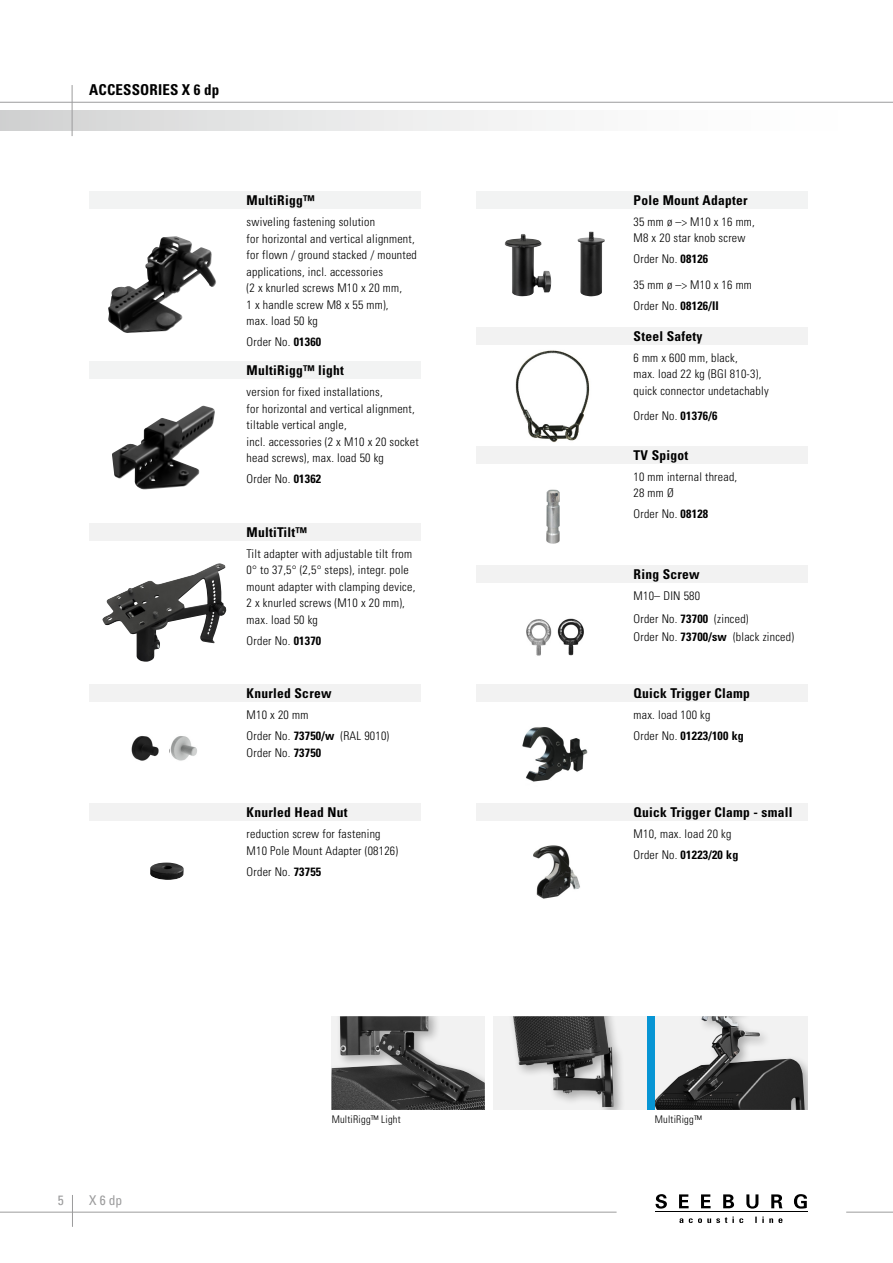
<style>
.page{position:relative;width:893px;height:1263px;background:#fff}
.page>*{position:absolute;margin:0;border:0;box-sizing:border-box;transform-origin:0 0}
.t1{font:700 condensed 15px "Univers";letter-spacing:.01em;color:#000}
.t2{font:700 condensed 13.5px "Univers";letter-spacing:.02em;color:#000}
.t3{font:700 condensed 13.5px "Univers LT";letter-spacing:.02em;color:#000}
.t4{font:condensed 13.5px "Univers";color:#9c9c9d}
.t5{font:300 condensed 12px/16.5px "Univers";letter-spacing:.02em;color:#000}
.t6{font:300 condensed 10.5px "Univers";letter-spacing:.02em;color:#000}
.s1{font-family:"Univers LT";font-weight:700}
.s2{font-weight:700}
</style>
<div class="page">
<div style="left:0;top:111px;width:893px;height:19px;background:linear-gradient(to right,#d5d6d6,#fff)"></div>
<hr style="left:0;top:102px;width:893px;height:1px;background:#9c9c9d">
<hr style="left:72px;top:85px;width:1px;height:51px;background:#9c9c9d">
<hr style="left:0;top:1212px;width:617px;height:1px;background:#9c9c9d">
<hr style="left:846px;top:1212px;width:47px;height:1px;background:#9c9c9d">
<hr style="left:655px;top:1211px;width:152px;height:1px;background:#000">
<svg style="left:679px;top:1216px;width:103px;height:7px"></svg>
<svg style="left:655px;top:1194px;width:12px;height:14px"></svg>
<svg style="left:679px;top:1194px;width:10px;height:14px"></svg>
<svg style="left:701px;top:1194px;width:10px;height:14px"></svg>
<svg style="left:723px;top:1194px;width:11px;height:14px"></svg>
<svg style="left:746px;top:1194px;width:12px;height:14px"></svg>
<svg style="left:771px;top:1194px;width:11px;height:14px"></svg>
<svg style="left:794px;top:1194px;width:13px;height:14px"></svg>
<hr style="left:72px;top:1195px;width:1px;height:32px;background:#9c9c9d">
<img style="left:655px;top:1016px;width:150px;height:94px">
<div style="left:646px;top:1016px;width:9px;height:94px;background:#0795d4"></div>
<div style="left:493px;top:1016px;width:153px;height:94px;background:#f2f2f2"></div>
<div style="left:500px;top:1016px;width:126px;height:94px;background:#000;opacity:.3"></div>
<img style="left:513px;top:1016px;width:100px;height:91px">
<img style="left:332px;top:1016px;width:153px;height:94px">
<img style="left:131px;top:736px;width:28px;height:25px">
<img style="left:170px;top:736px;width:27px;height:25px">
<div style="left:476px;top:446px;width:332px;height:17px;background:#f2f2f2"></div>
<img style="left:546px;top:489px;width:14px;height:55px">
<div style="left:476px;top:327px;width:332px;height:17px;background:#f2f2f2"></div>
<div style="left:476px;top:566px;width:332px;height:17px;background:#f2f2f2"></div>
<div style="left:89px;top:685px;width:332px;height:17px;background:#f2f2f2"></div>
<img style="left:150px;top:862px;width:34px;height:18px">
<div style="left:89px;top:804px;width:332px;height:17px;background:#f2f2f2"></div>
<img style="left:522px;top:727px;width:66px;height:55px">
<div style="left:476px;top:685px;width:332px;height:17px;background:#f2f2f2"></div>
<div style="left:476px;top:804px;width:332px;height:17px;background:#f2f2f2"></div>
<img style="left:533px;top:845px;width:47px;height:54px">
<div style="left:89px;top:191px;width:332px;height:17px;background:#f2f3f3"></div>
<div style="left:89px;top:361px;width:332px;height:17px;background:#f2f3f3"></div>
<img style="left:108px;top:236px;width:108px;height:97px">
<img style="left:112px;top:406px;width:103px;height:83px">
<div style="left:89px;top:523px;width:332px;height:17px;background:#f2f2f2"></div>
<img style="left:102px;top:563px;width:124px;height:99px">
<div style="left:476px;top:191px;width:332px;height:17px;background:#f2f3f3"></div>
<img style="left:505px;top:234px;width:46px;height:62px">
<img style="left:577px;top:231px;width:28px;height:65px">
<img style="left:526px;top:619px;width:26px;height:37px">
<img style="left:557px;top:618px;width:27px;height:38px">
<img style="left:515px;top:350px;width:75px;height:93px">
<p class="t1" style="left:89px;top:81px;width:132px">ACCESSORIES X 6 dp</p>
<p class="t3" style="left:247px;top:192px;width:70px">MultiRigg™</p>
<p class="t5" style="left:247px;top:213px;width:172px">swiveling fastening solution<br>for horizontal and vertical alignment, for flown / ground stacked / mounted applications, incl. accessories<br>(2 x knurled screws M10 x 20 mm,<br>1 x handle screw M8 x 55 mm),<br>max. load 50 kg</p>
<p class="t5" style="left:247px;top:333px;width:76px">Order No. <span class="s1">01360</span></p>
<p class="t3" style="left:247px;top:362px;width:99px">MultiRigg™ light</p>
<p class="t5" style="left:247px;top:384px;width:174px">version for fixed installations,<br>for horizontal and vertical alignment, tiltable vertical angle,<br>incl. accessories (2 x M10 x 20 socket head screws), max. load 50 kg</p>
<p class="t5" style="left:247px;top:471px;width:76px">Order No. <span class="s1">01362</span></p>
<p class="t3" style="left:247px;top:524px;width:62px">MultiTilt™</p>
<p class="t5" style="left:247px;top:545px;width:170px">Tilt adapter with adjustable tilt from<br>0° to 37,5° (2,5° steps), integr. pole mount adapter with clamping device,<br>2 x knurled screws (M10 x 20 mm), max. load 50 kg</p>
<p class="t5" style="left:247px;top:632px;width:76px">Order No. <span class="s1">01370</span></p>
<p class="t2" style="left:247px;top:685px;width:86px">Knurled Screw</p>
<p class="t5" style="left:247px;top:704px;width:144px;line-height:21px">M10 x 20 mm<br>Order No. <span class="s2">73750/w</span> (RAL 9010)</p>
<p class="t5" style="left:247px;top:744px;width:76px">Order No. <span class="s2">73750</span></p>
<p class="t2" style="left:247px;top:804px;width:102px">Knurled Head Nut</p>
<p class="t5" style="left:247px;top:825px;width:153px">reduction screw for fastening<br>M10 Pole Mount Adapter (08126)</p>
<p class="t5" style="left:247px;top:863px;width:76px">Order No. <span class="s2">73755</span></p>
<p class="t2" style="left:634px;top:192px;width:116px">Pole Mount Adapter</p>
<p class="t5" style="left:634px;top:213px;width:123px">35 mm ø –&gt; M10 x 16 mm,<br>M8 x 20 star knob screw</p>
<p class="t5" style="left:634px;top:246px;width:120px;line-height:25.5px">Order No. <span class="s2">08126<br></span>35 mm ø –&gt; M10 x 16 mm</p>
<p class="t5" style="left:634px;top:297px;width:87px">Order No. <span class="s2">08126/II</span></p>
<p class="t2" style="left:634px;top:328px;width:70px">Steel Safety</p>
<p class="t5" style="left:634px;top:349px;width:137px">6 mm x 600 mm, black,<br>max. load 22 kg (BGI 810-3), quick connector undetachably</p>
<p class="t5" style="left:634px;top:408px;width:85px">Order No. <span class="s2">01376/6</span></p>
<p class="t2" style="left:634px;top:447px;width:56px">TV Spigot</p>
<p class="t5" style="left:634px;top:468px;width:105px">10 mm internal thread,<br>28 mm ø</p>
<p class="t5" style="left:634px;top:506px;width:76px">Order No. <span class="s2">08128</span></p>
<p class="t2" style="left:634px;top:566px;width:68px">Ring Screw</p>
<p class="t5" style="left:634px;top:584px;width:117px;line-height:22.5px">M10– DIN 580<br>Order No. <span class="s2">73700</span> (zinced)</p>
<p class="t5" style="left:634px;top:628px;width:162px">Order No. <span class="s2">73700/sw</span> (black zinced)</p>
<p class="t2" style="left:634px;top:685px;width:118px">Quick Trigger Clamp</p>
<p class="t5" style="left:634px;top:704px;width:112px;line-height:21px">max. load 100 kg<br>Order No. <span class="s2">01223/100 kg</span></p>
<p class="t2" style="left:634px;top:804px;width:161px">Quick Trigger Clamp - small</p>
<p class="t5" style="left:634px;top:823px;width:106px;line-height:21px">M10, max. load 20 kg<br>Order No. <span class="s2">01223/20 kg</span></p>
<p class="t4" style="left:58px;top:1191px;width:7px">5</p>
<p class="t4" style="left:89px;top:1191px;width:34px">X 6 dp</p>
<p class="t6" style="left:332px;top:1113px;width:71px">MultiRigg™ Light</p>
<p class="t6" style="left:655px;top:1113px;width:48px">MultiRigg™</p>
</div>
